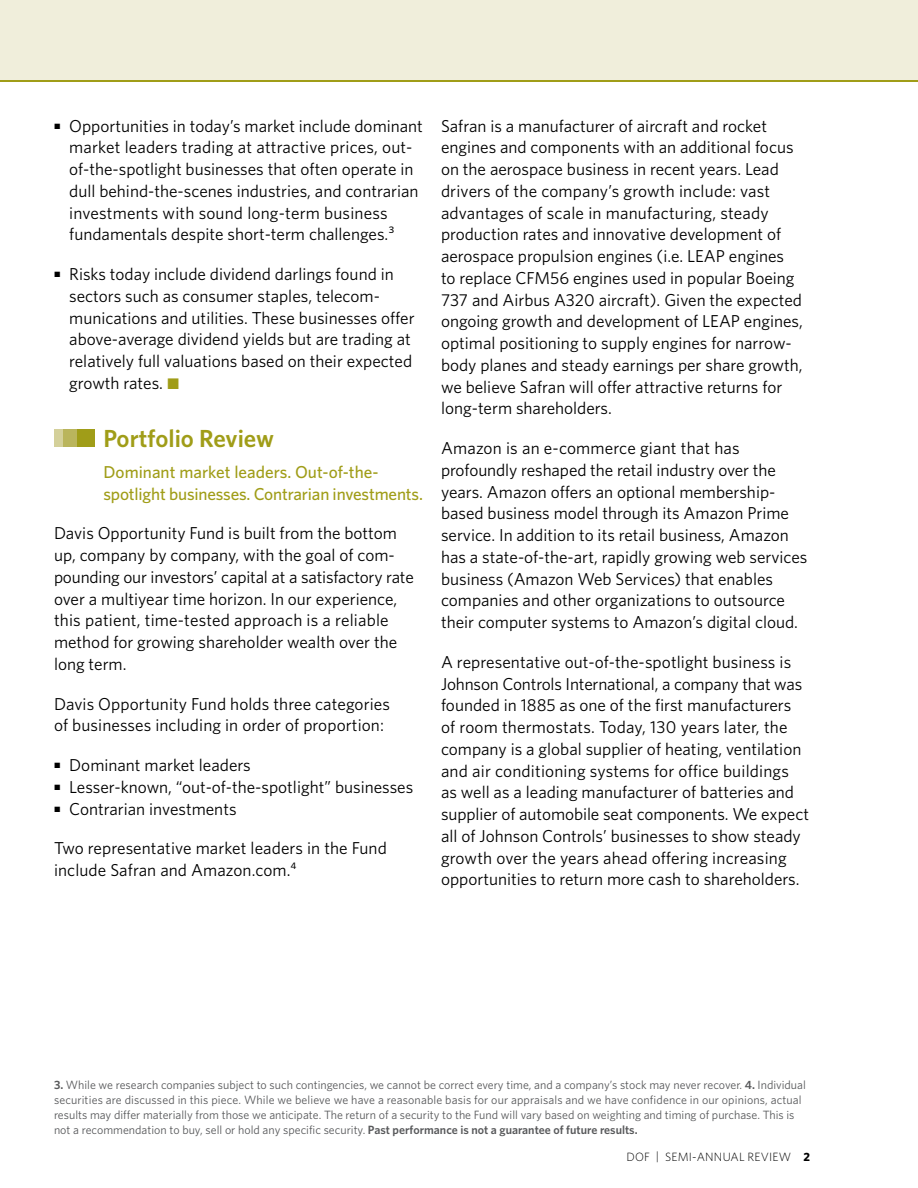
<style>
.page{position:relative;width:918px;height:1188px;background:#fff}
.page>*{position:absolute;margin:0;border:0;box-sizing:border-box;transform-origin:0 0}
.t1{font:600 24.75px "Whitney";color:#a09d18}
.Body{font:17.25px/21.8px "Whitney";color:#000}
.t2{font:500 17.25px/21.8px "Whitney";letter-spacing:-.01em;color:#a09d18}
.Footnote_first{font:12px/15px "Whitney";color:#58595b}
.t3{font:300 12px "Whitney";letter-spacing:.015em;color:#000}
.s1{font-family:"Mercury Text G1";color:#a09d18}
.s2{font-weight:600}
.s3{font-weight:700}
</style>
<div class="page">
<div style="left:0;top:0;width:918px;height:80px;background:#f0eedb"></div>
<hr style="left:0;top:80px;width:918px;height:2px;background:#a09d18">
<div style="left:77px;top:429px;width:18px;height:18px;background:#a09d18"></div>
<div style="left:63px;top:429px;width:13px;height:18px;background:#bab55c"></div>
<div style="left:54px;top:429px;width:9px;height:18px;background:#d4d09a"></div>
<p class="Body" style="left:69px;top:114px;width:355px;text-indent:-15px"><sup>•</sup> Opportunities in today’s market include dominant market leaders trading at attractive prices, out&shy;of-the-spotlight businesses that often operate in dull behind-the-scenes industries, and contrarian investments with sound long-term business fundamentals despite short-term challenges.³</p>
<p class="Body" style="left:69px;top:263px;width:347px;text-indent:-15px"><sup>•</sup> Risks today include dividend darlings found in sectors such as consumer staples, telecom&shy;munications and utilities. These businesses offer above-average dividend yields but are trading at relatively full valuations based on their expected growth rates. <span class="s1">•</span></p>
<h2 class="t1" style="left:103px;top:422px;width:172px">Portfolio Review</h2>
<h2 class="t2" style="left:104px;top:461px;width:321px">Dominant market leaders. Out-of-the&shy;spotlight businesses. Contrarian investments.</h2>
<p class="Body" style="left:54px;top:522px;width:361px">Davis Opportunity Fund is built from the bottom up, company by company, with the goal of com&shy;pounding our investors’ capital at a satisfactory rate over a multiyear time horizon. In our experience, this patient, time-tested approach is a reliable method for growing shareholder wealth over the long term.</p>
<p class="Body" style="left:54px;top:692px;width:338px">Davis Opportunity Fund holds three categories of businesses including in order of proportion:</p>
<p class="Body" style="left:54px;top:754px;width:198px"><sup>•</sup> Dominant market leaders</p>
<p class="Body" style="left:54px;top:776px;width:361px"><sup>•</sup> Lesser-known, “out-of-the-spotlight” businesses</p>
<p class="Body" style="left:54px;top:797px;width:184px"><sup>•</sup> Contrarian investments</p>
<p class="Body" style="left:54px;top:837px;width:334px">Two representative market leaders in the Fund include Safran and Amazon.com.⁴</p>
<p class="Body" style="left:441px;top:114px;width:363px">Safran is a manufacturer of aircraft and rocket engines and components with an additional focus on the aerospace business in recent years. Lead drivers of the company’s growth include: vast advantages of scale in manufacturing, steady production rates and innovative development of aerospace propulsion engines (i.e. LEAP engines to replace CFM56 engines used in popular Boeing 737 and Airbus A320 aircraft). Given the expected ongoing growth and development of LEAP engines, optimal positioning to supply engines for narrow&shy;body planes and steady earnings per share growth, we believe Safran will offer attractive returns for long-term shareholders.</p>
<p class="Body" style="left:441px;top:437px;width:368px">Amazon is an e-commerce giant that has profoundly reshaped the retail industry over the years. Amazon offers an optional membership&shy;based business model through its Amazon Prime service. In addition to its retail business, Amazon has a state-of-the-art, rapidly growing web services business (Amazon Web Services) that enables companies and other organizations to outsource their computer systems to Amazon’s digital cloud.</p>
<p class="Body" style="left:441px;top:651px;width:370px">A representative out-of-the-spotlight business is Johnson Controls International, a company that was founded in 1885 as one of the first manufacturers of room thermostats. Today, 130 years later, the company is a global supplier of heating, ventilation and air conditioning systems for office buildings as well as a leading manufacturer of batteries and supplier of automobile seat components. We expect all of Johnson Controls’ businesses to show steady growth over the years ahead offering increasing opportunities to return more cash to shareholders.</p>
<p class="Footnote_first" style="left:54px;top:1077px;width:753px"><span class="s2">3.</span> While we research companies subject to such contingencies, we cannot be correct every time, and a company’s stock may never recover. <span class="s2">4.</span> Individual securities are discussed in this piece. While we believe we have a reasonable basis for our appraisals and we have confidence in our opinions, actual results may differ materially from those we anticipate. The return of a security to the Fund will vary based on weighting and timing of purchase. This is not a recommendation to buy, sell or hold any specific security. <span class="s2">Past performance is not a guarantee of future results.</span></p>
<p class="t3" style="left:626px;top:1149px;width:185px">DOF | SEMI-ANNUAL REVIEW <span class="s3">2</span></p>
</div>
